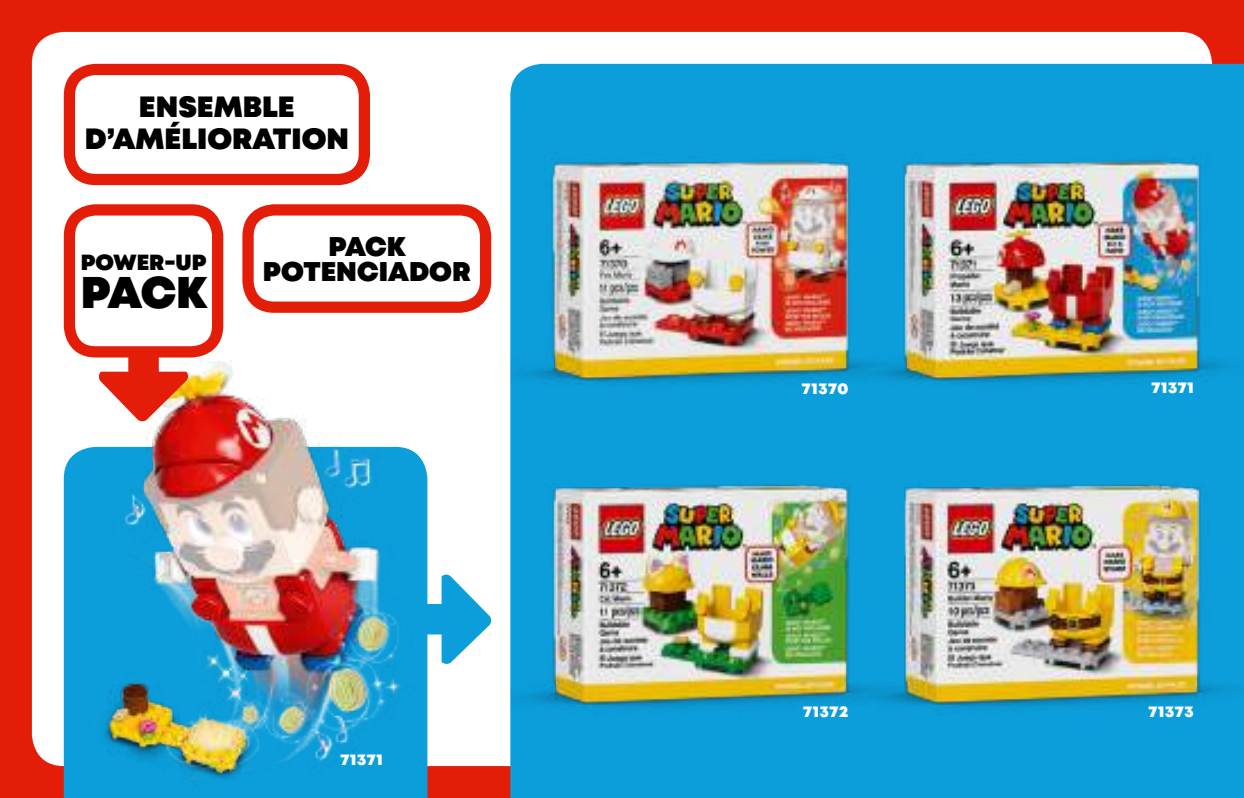
<style>
.page{position:relative;width:1244px;height:798px;background:#fff}
.page>*{position:absolute;margin:0;border:0;box-sizing:border-box;transform-origin:0 0}
.t1{font:900 44.32px "Mont";color:#000}
.t2{font:900 29.25px/31.5px "Mont";color:#000;text-align:center}
.t3{font:900 27px/24.8px "Mont";color:#000;text-align:center}
.t4{font:900 21.82px "Mont";color:#000}
.t5{font:900 15.75px "Mont";letter-spacing:.04em;color:#fff}
</style>
<div class="page">
<div style="left:0;top:0;width:1244px;height:797px;background:#e41d09"></div>
<div style="left:32px;top:32px;width:1180px;height:733px;background:#fff;border-radius:32px"></div>
<svg style="left:427px;top:573px;width:65px;height:91px"></svg>
<img style="left:38px;top:344px;width:383px;height:453px">
<div style="left:64px;top:64px;width:306px;height:121px;border:11px solid #e41d09;border-radius:26px"></div>
<div style="left:242px;top:204px;width:249px;height:109px;border:11px solid #e41d09;border-radius:26px"></div>
<svg style="left:98px;top:357px;width:91px;height:65px"></svg>
<div style="left:69px;top:210px;width:149px;height:142px;background:#fff;border-radius:26px"></div>
<div style="left:64px;top:204px;width:159px;height:153px;border:11px solid #e41d09;border-radius:26px"></div>
<img style="left:510px;top:64px;width:306px;height:331px">
<img style="left:918px;top:446px;width:326px;height:351px">
<img style="left:510px;top:395px;width:408px;height:402px">
<img style="left:816px;top:64px;width:428px;height:382px">
<h2 class="t2" style="left:85px;top:92px;width:266px">ENSEMBLE<br>D’AMÉLIORATION</h2>
<h3 class="t4" style="left:81px;top:248px;width:127px">POWER-UP</h3>
<h1 class="t1" style="left:81px;top:264px;width:128px">PACK</h1>
<h3 class="t3" style="left:263px;top:235px;width:209px">PACK<br>POTENCIADOR</h3>
<p class="t5" style="left:340px;top:748px;width:44px">71371</p>
<p class="t5" style="left:802px;top:378px;width:48px">71370</p>
<p class="t5" style="left:1151px;top:377px;width:44px">71371</p>
<p class="t5" style="left:803px;top:700px;width:47px">71372</p>
<p class="t5" style="left:1148px;top:700px;width:47px">71373</p>
</div>
